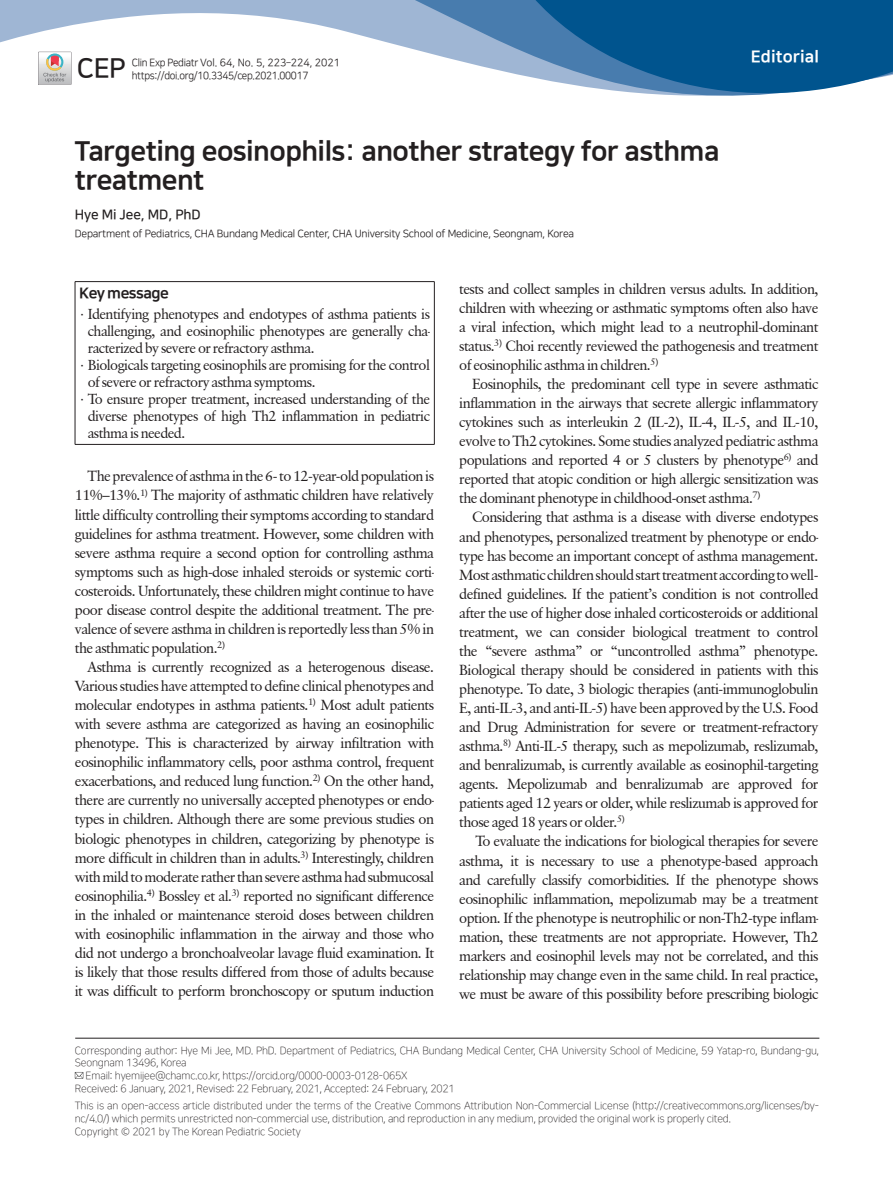
<style>
.page{position:relative;width:893px;height:1191px;background:#fff}
.page>*{position:absolute;margin:0;border:0;box-sizing:border-box;transform-origin:0 0}
.큰제목{font:27px/28.5px "Nanum Square EB";letter-spacing:-.02em;color:#231f20}
.t1{font:27px "Nanum Square B";color:#231f20}
.t2{font:16.5px "Nanum Square EB";letter-spacing:.005em;color:#fff}
.Key_message{font:15px "Nanum Square EB";letter-spacing:-.03em;color:#231f20}
.바탕글{font:14.55px/19px "Classical Garamond BT";letter-spacing:-.04em;color:#231f20;text-align:justify}
.Key_message-2{font:14.4px/17px "Classical Garamond BT";letter-spacing:-.04em;color:#231f20;text-align:justify}
.이름{font:13.5px "Nanum Square B";letter-spacing:-.01em;color:#231f20}
.각주{font:10.5px/12.6px "Nanum Square L";letter-spacing:-.015em;color:#231f20}
.소속{font:10.5px "Nanum Square R";letter-spacing:-.02em;color:#231f20}
.소속-2{font:10.5px "Nanum Square R";letter-spacing:-.02em;color:#231f20;scale:.95 1}
.꼬리말{font:10.5px "Nanum Square R";letter-spacing:-.03em;color:#231f20;scale:.95 1}
.s1{font-family:"Nanum Square R"}
</style>
<div class="page">
<svg style="left:0;top:0;width:462px;height:62px"></svg>
<svg style="left:462px;top:0;width:431px;height:96px;fill:#00548e"></svg>
<hr style="left:75px;top:281px;width:360px;height:1px;background:#231f20">
<hr style="left:75px;top:282px;width:1px;height:162px;background:#231f20">
<hr style="left:434px;top:282px;width:1px;height:162px;background:#231f20">
<hr style="left:75px;top:444px;width:360px;height:1px;background:#231f20">
<svg style="left:38px;top:51px;width:34px;height:34px"></svg>
<svg style="left:38px;top:52px;width:33px;height:33px"></svg>
<hr style="left:75px;top:1037px;width:744px;height:1px;background:#231f20">
<svg style="left:75px;top:1072px;width:8px;height:6px"></svg>
<p class="t1" style="left:77px;top:54px;width:50px">CEP</p>
<p class="소속-2" style="left:132px;top:57px;width:221px">Clin Exp Pediatr Vol. 64, No. 5, 223–224, 2021</p>
<p class="꼬리말" style="left:132px;top:70px;width:187px">https://doi.org/10.3345/cep.2021.00017</p>
<p class="큰제목" style="left:75px;top:138px;width:646px">Targeting eosinophils: another strategy for asthma treatment</p>
<p class="이름" style="left:75px;top:207px;width:128px">Hye Mi Jee, MD, PhD</p>
<p class="소속" style="left:75px;top:228px;width:501px">Department of Pediatrics, CHA Bundang Medical Center, CHA University School of Medicine, Seongnam, Korea</p>
<p class="t2" style="left:751px;top:47px;width:70px">Editorial</p>
<p class="Key_message" style="left:79px;top:285px;width:91px">Key message</p>
<p class="Key_message-2" style="left:88px;top:306px;width:344px;text-indent:-9px"><span class="s1">·</span> Identifying phenotypes and endotypes of asthma patients is challenging, and eosinophilic phenotypes are generally cha&shy;racterized by severe or refractory asthma.</p>
<p class="Key_message-2" style="left:88px;top:356px;width:344px;text-indent:-9px"><span class="s1">·</span> Biologicals targeting eosinophils are promising for the control of severe or refractory asthma symptoms.</p>
<p class="Key_message-2" style="left:88px;top:390px;width:344px;text-indent:-9px"><span class="s1">·</span> To ensure proper treatment, increased understanding of the diverse phenotypes of high Th2 inflammation in pediatric asthma is needed.</p>
<p class="바탕글" style="left:75px;top:466px;width:361px;text-indent:13px">The prevalence of asthma in the 6- to 12-year-old population is 11%–13%.<sup>1)</sup> The majority of asthmatic children have relatively little difficulty controlling their symptoms according to standard guidelines for asthma treatment. However, some children with severe asthma require a second option for controlling asthma symptoms such as high-dose inhaled steroids or systemic corti&shy;costeroids. Unfortunately, these children might continue to have poor disease control despite the additional treatment. The pre&shy;valence of severe asthma in children is reportedly less than 5% in the asthmatic population.<sup>2)</sup></p>
<p class="바탕글" style="left:75px;top:657px;width:361px;text-indent:13px">Asthma is currently recognized as a heterogenous disease.<br>Various studies have attempted to define clinical phenotypes and molecular endotypes in asthma patients.<sup>1)</sup> Most adult patients with severe asthma are categorized as having an eosinophilic phenotype. This is characterized by airway infiltration with eosinophilic inflammatory cells, poor asthma control, frequent exacerbations, and reduced lung function.<sup>2)</sup> On the other hand, there are currently no universally accepted phenotypes or endo&shy;types in children. Although there are some previous studies on biologic phenotypes in children, categorizing by phenotype is more difficult in children than in adults.<sup>3)</sup> Interestingly, children with mild to moderate rather than severe asthma had submucosal eosinophilia.<sup>4)</sup> Bossley et al.<sup>3)</sup> reported no significant difference in the inhaled or maintenance steroid doses between children with eosinophilic inflammation in the airway and those who did not undergo a bronchoalveolar lavage fluid examination. It is likely that those results differed from those of adults because it was difficult to perform bronchoscopy or sputum induction</p>
<p class="바탕글" style="left:459px;top:279px;width:361px">tests and collect samples in children versus adults. In addition, children with wheezing or asthmatic symptoms often also have a viral infection, which might lead to a neutrophil-dominant status.<sup>3)</sup> Choi recently reviewed the pathogenesis and treatment of eosinophilic asthma in children.<sup>5)</sup></p>
<p class="바탕글" style="left:459px;top:374px;width:361px;text-indent:13px">Eosinophils, the predominant cell type in severe asthmatic inflammation in the airways that secrete allergic inflammatory cytokines such as interleukin 2 (IL-2), IL-4, IL-5, and IL-10, evolve to Th2 cytokines. Some studies analyzed pediatric asthma populations and reported 4 or 5 clusters by phenotype<sup>6)</sup> and reported that atopic condition or high allergic sensitization was the dominant phenotype in childhood-onset asthma.<sup>7)</sup></p>
<p class="바탕글" style="left:459px;top:507px;width:361px;text-indent:13px">Considering that asthma is a disease with diverse endotypes and phenotypes, personalized treatment by phenotype or endo&shy;type has become an important concept of asthma management.<br>Most asthmatic children should start treatment according to well&shy;defined guidelines. If the patient’s condition is not controlled after the use of higher dose inhaled corticosteroids or additional treatment, we can consider biological treatment to control the “severe asthma” or “uncontrolled asthma” phenotype.<br>Biological therapy should be considered in patients with this phenotype. To date, 3 biologic therapies (anti-immunoglobulin E, anti-IL-3, and anti-IL-5) have been approved by the U.S. Food and Drug Administration for severe or treatment-refractory asthma.<sup>8)</sup> Anti-IL-5 therapy, such as mepolizumab, reslizumab, and benralizumab, is currently available as eosinophil-targeting agents. Mepolizumab and benralizumab are approved for patients aged 12 years or older, while reslizumab is approved for those aged 18 years or older.<sup>5)</sup></p>
<p class="바탕글" style="left:459px;top:831px;width:361px;text-indent:16px">To evaluate the indications for biological therapies for severe asthma, it is necessary to use a phenotype-based approach and carefully classify comorbidities. If the phenotype shows eosinophilic inflammation, mepolizumab may be a treatment option. If the phenotype is neutrophilic or non-Th2-type inflam&shy;mation, these treatments are not appropriate. However, Th2 markers and eosinophil levels may not be correlated, and this relationship may change even in the same child. In real practice, we must be aware of this possibility before prescribing biologic</p>
<p class="각주" style="left:75px;top:1044px;width:746px">Corresponding author: Hye Mi Jee, MD. PhD. Department of Pediatrics, CHA Bundang Medical Center, CHA University School of Medicine, 59 Yatap-ro, Bundang-gu,<br>Seongnam 13496, Korea</p>
<p class="각주" style="left:86px;top:1069px;width:323px">Email: hyemijee@chamc.co.kr, https://orcid.org/0000-0003-0128-065X</p>
<p class="각주" style="left:75px;top:1082px;width:381px">Received: 6 January, 2021, Revised: 22 February, 2021, Accepted: 24 February, 2021</p>
<p class="각주" style="left:75px;top:1099px;width:746px">This is an open-access article distributed under the terms of the Creative Commons Attribution Non-Commercial License (http://creativecommons.org/licenses/by&shy;nc/4.0/) which permits unrestricted non-commercial use, distribution, and reproduction in any medium, provided the original work is properly cited.</p>
<p class="각주" style="left:75px;top:1125px;width:227px">Copyright © 2021 by The Korean Pediatric Society</p>
</div>
